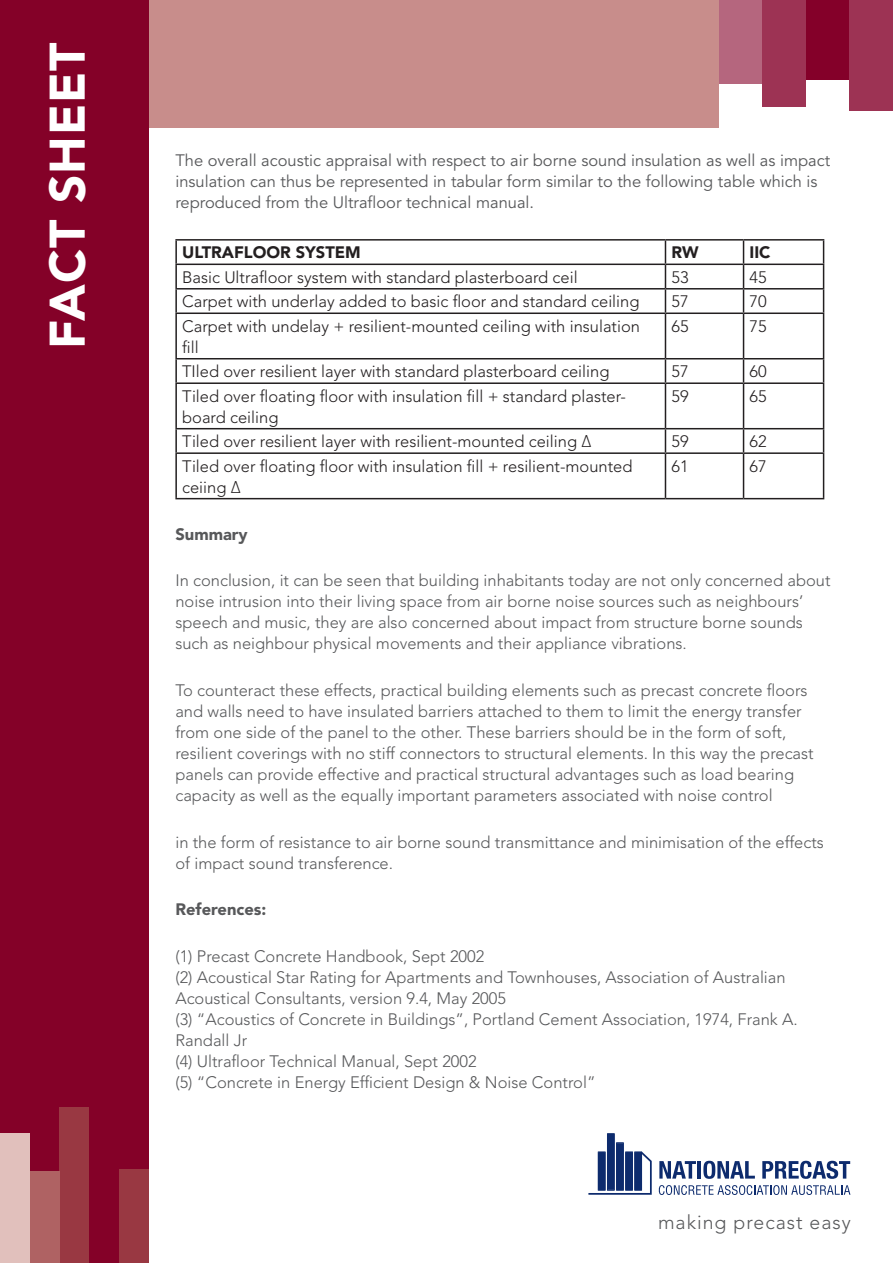
<style>
.page{position:relative;width:893px;height:1263px;background:#fff}
.page>*{position:absolute;margin:0;border:0;box-sizing:border-box;transform-origin:0 0}
.Side_Headline{font:900 49.5px "Avenir LT Std";letter-spacing:.02em;color:#fff}
.t1{font:300 19.5px "Avenir LT Std";letter-spacing:.05em;color:#57585a}
.Quotes{font:300 16.5px/21px "Avenir LT Std";color:#57585a}
.t2{font:300 16.5px/21px "Avenir LT Std";color:#231f20}
.Quotes-2{font:16.5px/21px "Avenir LT Std";color:#57585a}
.t3{font:900 16.5px "Avenir LT Std";color:#231f20}
.Quotes-3{font:900 16.5px "Avenir LT Std";color:#57585a}
</style>
<div class="page">
<hr style="left:175px;top:239px;width:490px;height:2px;background:#231f20">
<hr style="left:175px;top:241px;width:2px;height:23px;background:#231f20">
<hr style="left:665px;top:239px;width:78px;height:2px;background:#231f20">
<hr style="left:743px;top:239px;width:81px;height:2px;background:#231f20">
<hr style="left:175px;top:264px;width:490px;height:1px;background:#231f20">
<hr style="left:175px;top:265px;width:2px;height:23px;background:#231f20">
<hr style="left:665px;top:264px;width:78px;height:1px;background:#231f20">
<hr style="left:743px;top:264px;width:81px;height:1px;background:#231f20">
<hr style="left:175px;top:288px;width:490px;height:2px;background:#231f20">
<hr style="left:175px;top:290px;width:2px;height:22px;background:#231f20">
<hr style="left:665px;top:288px;width:78px;height:2px;background:#231f20">
<svg style="left:665px;top:241px;width:1px;height:71px"></svg>
<hr style="left:743px;top:288px;width:81px;height:2px;background:#231f20">
<svg style="left:743px;top:241px;width:1px;height:71px"></svg>
<svg style="left:823px;top:241px;width:1px;height:71px"></svg>
<hr style="left:175px;top:312px;width:490px;height:2px;background:#231f20">
<hr style="left:175px;top:314px;width:2px;height:44px;background:#231f20">
<hr style="left:665px;top:312px;width:78px;height:2px;background:#231f20">
<hr style="left:665px;top:314px;width:1px;height:44px;background:#231f20">
<hr style="left:743px;top:312px;width:81px;height:2px;background:#231f20">
<hr style="left:743px;top:314px;width:1px;height:44px;background:#231f20">
<hr style="left:823px;top:314px;width:1px;height:44px;background:#231f20">
<hr style="left:175px;top:358px;width:490px;height:1px;background:#231f20">
<hr style="left:175px;top:359px;width:2px;height:23px;background:#231f20">
<hr style="left:665px;top:358px;width:78px;height:1px;background:#231f20">
<svg style="left:665px;top:359px;width:1px;height:23px"></svg>
<hr style="left:743px;top:358px;width:81px;height:1px;background:#231f20">
<svg style="left:743px;top:359px;width:1px;height:23px"></svg>
<svg style="left:823px;top:359px;width:1px;height:23px"></svg>
<hr style="left:175px;top:382px;width:490px;height:2px;background:#231f20">
<hr style="left:175px;top:384px;width:2px;height:44px;background:#231f20">
<hr style="left:665px;top:382px;width:78px;height:2px;background:#231f20">
<hr style="left:665px;top:384px;width:1px;height:44px;background:#231f20">
<hr style="left:743px;top:382px;width:81px;height:2px;background:#231f20">
<hr style="left:743px;top:384px;width:1px;height:44px;background:#231f20">
<hr style="left:823px;top:384px;width:1px;height:44px;background:#231f20">
<hr style="left:175px;top:428px;width:490px;height:1px;background:#231f20">
<hr style="left:175px;top:429px;width:2px;height:23px;background:#231f20">
<hr style="left:665px;top:428px;width:78px;height:1px;background:#231f20">
<svg style="left:665px;top:429px;width:1px;height:23px"></svg>
<hr style="left:743px;top:428px;width:81px;height:1px;background:#231f20">
<svg style="left:743px;top:429px;width:1px;height:23px"></svg>
<svg style="left:823px;top:429px;width:1px;height:23px"></svg>
<hr style="left:175px;top:452px;width:490px;height:2px;background:#231f20">
<hr style="left:175px;top:454px;width:2px;height:44px;background:#231f20">
<hr style="left:665px;top:452px;width:78px;height:2px;background:#231f20">
<hr style="left:665px;top:454px;width:1px;height:44px;background:#231f20">
<hr style="left:743px;top:452px;width:81px;height:2px;background:#231f20">
<hr style="left:743px;top:454px;width:1px;height:44px;background:#231f20">
<hr style="left:823px;top:454px;width:1px;height:44px;background:#231f20">
<hr style="left:175px;top:498px;width:490px;height:1px;background:#231f20">
<hr style="left:665px;top:498px;width:78px;height:1px;background:#231f20">
<hr style="left:743px;top:498px;width:81px;height:1px;background:#231f20">
<svg style="left:588px;top:1133px;width:64px;height:62px"></svg>
<div style="left:635px;top:1153px;width:6px;height:36px;background:#0d2b6d"></div>
<svg style="left:659px;top:1161px;width:37px;height:17px"></svg>
<hr style="left:698px;top:1161px;width:3px;height:17px;background:#0d2b6d">
<svg style="left:703px;top:1161px;width:52px;height:18px"></svg>
<svg style="left:762px;top:1161px;width:88px;height:18px"></svg>
<svg style="left:659px;top:1185px;width:191px;height:10px"></svg>
<div style="left:149px;top:0;width:570px;height:128px;background:#c88d8b"></div>
<div style="left:719px;top:0;width:44px;height:83px;background:#b5667e"></div>
<div style="left:763px;top:0;width:43px;height:106px;background:#9d3354"></div>
<div style="left:806px;top:0;width:43px;height:80px;background:#840029"></div>
<div style="left:849px;top:0;width:44px;height:111px;background:#9d3354"></div>
<div style="left:0;top:0;width:149px;height:1263px;background:#840128"></div>
<div style="left:60px;top:1107px;width:29px;height:156px;background:#993842"></div>
<div style="left:119px;top:1169px;width:30px;height:94px;background:#993842"></div>
<div style="left:30px;top:1171px;width:30px;height:92px;background:#af6263"></div>
<div style="left:0;top:1133px;width:30px;height:130px;background:#e1c0bc"></div>
<p class="Side_Headline" style="left:38px;top:348px;width:307px;rotate:-90deg">FACT SHEET</p>
<p class="Quotes-2" style="left:175px;top:150px;width:656px">The overall acoustic appraisal with respect to air borne sound insulation as well as impact insulation can thus be represented in tabular form similar to the following table which is reproduced from the Ultrafloor technical manual.</p>
<p class="t3" style="left:182px;top:243px;width:180px">ULTRAFLOOR SYSTEM</p>
<p class="t3" style="left:671px;top:243px;width:29px">RW</p>
<p class="t3" style="left:749px;top:243px;width:23px">IIC</p>
<p class="t2" style="left:182px;top:267px;width:397px">Basic Ultrafloor system with standard plasterboard ceil</p>
<p class="t2" style="left:671px;top:267px;width:19px">53</p>
<p class="t2" style="left:749px;top:267px;width:19px">45</p>
<p class="t2" style="left:182px;top:291px;width:459px">Carpet with underlay added to basic floor and standard ceiling</p>
<p class="t2" style="left:671px;top:291px;width:19px">57</p>
<p class="t2" style="left:749px;top:291px;width:19px">70</p>
<p class="t2" style="left:182px;top:316px;width:459px">Carpet with undelay + resilient-mounted ceiling with insulation fill</p>
<p class="t2" style="left:671px;top:316px;width:19px">65</p>
<p class="t2" style="left:749px;top:316px;width:19px">75</p>
<p class="t2" style="left:182px;top:361px;width:429px">TIled over resilient layer with standard plasterboard ceiling</p>
<p class="t2" style="left:671px;top:361px;width:19px">57</p>
<p class="t2" style="left:749px;top:361px;width:19px">60</p>
<p class="t2" style="left:182px;top:386px;width:445px">Tiled over floating floor with insulation fill + standard plaster&shy;board ceiling</p>
<p class="t2" style="left:671px;top:386px;width:19px">59</p>
<p class="t2" style="left:749px;top:386px;width:19px">65</p>
<p class="t2" style="left:182px;top:431px;width:411px">Tiled over resilient layer with resilient-mounted ceiling ∆</p>
<p class="t2" style="left:671px;top:431px;width:19px">59</p>
<p class="t2" style="left:749px;top:431px;width:19px">62</p>
<p class="t2" style="left:182px;top:455px;width:452px">Tiled over floating floor with insulation fill + resilient-mounted ceiing ∆</p>
<p class="t2" style="left:671px;top:455px;width:19px">61</p>
<p class="t2" style="left:749px;top:455px;width:19px">67</p>
<p class="Quotes-3" style="left:175px;top:524px;width:74px">Summary</p>
<p class="Quotes" style="left:175px;top:570px;width:657px">In conclusion, it can be seen that building inhabitants today are not only concerned about noise intrusion into their living space from air borne noise sources such as neighbours’ speech and music, they are also concerned about impact from structure borne sounds such as neighbour physical movements and their appliance vibrations.</p>
<p class="Quotes" style="left:175px;top:680px;width:640px">To counteract these effects, practical building elements such as precast concrete floors and walls need to have insulated barriers attached to them to limit the energy transfer from one side of the panel to the other. These barriers should be in the form of soft, resilient coverings with no stiff connectors to structural elements. In this way the precast panels can provide effective and practical structural advantages such as load bearing capacity as well as the equally important parameters associated with noise control</p>
<p class="Quotes" style="left:175px;top:831px;width:650px">in the form of resistance to air borne sound transmittance and minimisation of the effects of impact sound transference.</p>
<p class="Quotes-3" style="left:175px;top:899px;width:93px">References:</p>
<p class="Quotes" style="left:175px;top:945px;width:624px">(1) Precast Concrete Handbook, Sept 2002<br>(2) Acoustical Star Rating for Apartments and Townhouses, Association of Australian Acoustical Consultants, version 9.4, May 2005<br>(3) “Acoustics of Concrete in Buildings”, Portland Cement Association, 1974, Frank A.<br>Randall Jr<br>(4) Ultrafloor Technical Manual, Sept 2002<br>(5) “Concrete in Energy Efficient Design &amp; Noise Control”</p>
<p class="t1" style="left:658px;top:1211px;width:194px">making precast easy</p>
</div>
